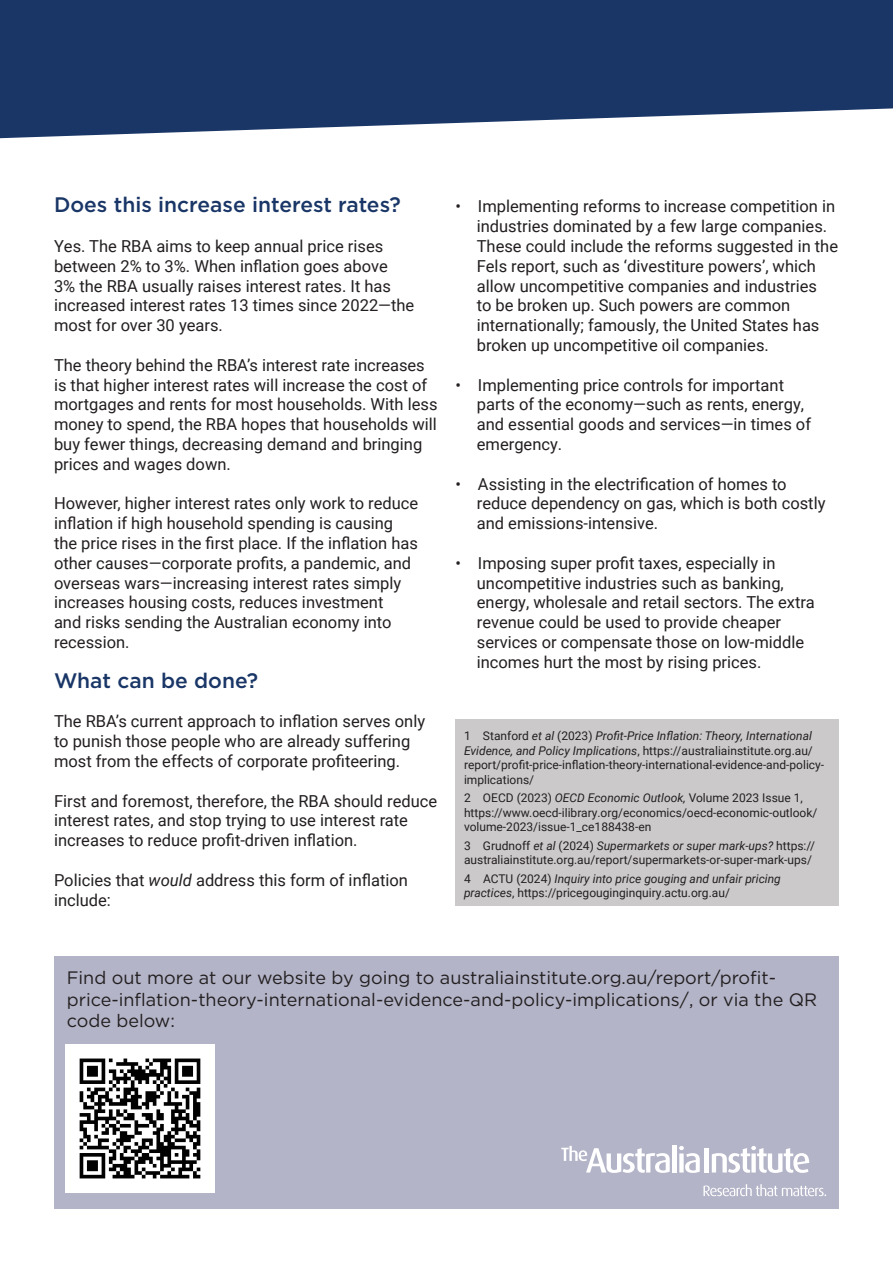
<style>
.page{position:relative;width:893px;height:1263px;background:#fff}
.page>*{position:absolute;margin:0;border:0;box-sizing:border-box;transform-origin:0 0}
.Heading_3{font:500 21px "Gotham";color:#193667}
.Body_text{font:500 21px "Gotham";color:#193667}
.t1{font:18px/21.6px "Gotham";color:#231f20}
.Body_text-2{font:16.5px/19.8px "Roboto";color:#231f20}
.Endnote{font:12px/14.4px "Roboto";color:#231f20}
.s1{font-style:italic}
</style>
<div class="page">
<svg style="left:0;top:0;width:893px;height:139px;background:#324c78"></svg>
<div style="left:54px;top:957px;width:785px;height:252px;background:#b3b4c8"></div>
<div style="left:455px;top:719px;width:384px;height:187px;background:#ccc9cb"></div>
<svg style="left:561px;top:1146px;width:109px;height:27px"></svg>
<div style="left:672px;top:1145px;width:5px;height:27px;background:#fff"></div>
<svg style="left:679px;top:1146px;width:21px;height:27px"></svg>
<div style="left:704px;top:1148px;width:5px;height:24px;background:#fff"></div>
<svg style="left:712px;top:1146px;width:97px;height:27px"></svg>
<svg style="left:703px;top:1184px;width:123px;height:12px"></svg>
<img style="left:66px;top:1044px;width:148px;height:148px">
<p class="Heading_3" style="left:54px;top:191px;width:348px">Does this increase interest rates?</p>
<p class="Body_text-2" style="left:54px;top:236px;width:362px">Yes. The RBA aims to keep annual price rises between 2% to 3%. When inflation goes above<br>3% the RBA usually raises interest rates. It has increased interest rates 13 times since 2022—the most for over 30 years.</p>
<p class="Body_text-2" style="left:54px;top:354px;width:385px">The theory behind the RBA’s interest rate increases is that higher interest rates will increase the cost of mortgages and rents for most households. With less money to spend, the RBA hopes that households will buy fewer things, decreasing demand and bringing prices and wages down.</p>
<p class="Body_text-2" style="left:54px;top:493px;width:366px">However, higher interest rates only work to reduce inflation if high household spending is causing the price rises in the first place. If the inflation has other causes—corporate profits, a pandemic, and overseas wars—increasing interest rates simply increases housing costs, reduces investment<br>and risks sending the Australian economy into recession.</p>
<p class="Body_text" style="left:54px;top:666px;width:206px">What can be done?</p>
<p class="Body_text-2" style="left:54px;top:711px;width:373px">The RBA’s current approach to inflation serves only to punish those people who are already suffering most from the effects of corporate profiteering.</p>
<p class="Body_text-2" style="left:54px;top:790px;width:385px">First and foremost, therefore, the RBA should reduce interest rates, and stop trying to use interest rate increases to reduce profit-driven inflation.</p>
<p class="Body_text-2" style="left:54px;top:869px;width:356px">Policies that <span class="s1">would</span> address this form of inflation include:</p>
<p class="Body_text-2" style="left:477px;top:196px;width:363px;text-indent:-21px">• Implementing reforms to increase competition in industries dominated by a few large companies.<br>These could include the reforms suggested in the Fels report, such as ‘divestiture powers’, which allow uncompetitive companies and industries<br>to be broken up. Such powers are common internationally; famously, the United States has broken up uncompetitive oil companies.</p>
<p class="Body_text-2" style="left:477px;top:374px;width:336px;text-indent:-21px">• Implementing price controls for important parts of the economy—such as rents, energy, and essential goods and services—in times of emergency.</p>
<p class="Body_text-2" style="left:477px;top:473px;width:350px;text-indent:-21px">• Assisting in the electrification of homes to reduce dependency on gas, which is both costly and emissions-intensive.</p>
<p class="Body_text-2" style="left:477px;top:552px;width:339px;text-indent:-21px">• Imposing super profit taxes, especially in uncompetitive industries such as banking, energy, wholesale and retail sectors. The extra revenue could be used to provide cheaper services or compensate those on low-middle incomes hurt the most by rising prices.</p>
<p class="Endnote" style="left:464px;top:728px;width:362px">1 Stanford <span class="s1">et al</span> (2023) <span class="s1">Profit-Price Inflation: Theory, International Evidence, and Policy Implications</span>, https://australiainstitute.org.au/ report/profit-price-inflation-theory-international-evidence-and-policy&shy;implications/</p>
<p class="Endnote" style="left:464px;top:790px;width:355px">2 OECD (2023) <span class="s1">OECD Economic Outlook,</span> Volume 2023 Issue 1, https://www.oecd-ilibrary.org/economics/oecd-economic-outlook/ volume-2023/issue-1_ce188438-en</p>
<p class="Endnote" style="left:464px;top:838px;width:353px">3 Grudnoff <span class="s1">et al</span> (2024) <span class="s1">Supermarkets or super mark-ups?</span> https:// australiainstitute.org.au/report/supermarkets-or-super-mark-ups/</p>
<p class="Endnote" style="left:464px;top:871px;width:8px">4</p>
<p class="Endnote" style="left:464px;top:871px;width:318px;text-indent:19px">ACTU (2024) <span class="s1">Inquiry into price gouging and unfair pricing practices</span>, https://pricegouginginquiry.actu.org.au/</p>
<p class="t1" style="left:67px;top:966px;width:752px">Find out more at our website by going to australiainstitute.org.au/report/profit&shy;price-inflation-theory-international-evidence-and-policy-implications/, or via the QR code below:</p>
</div>
